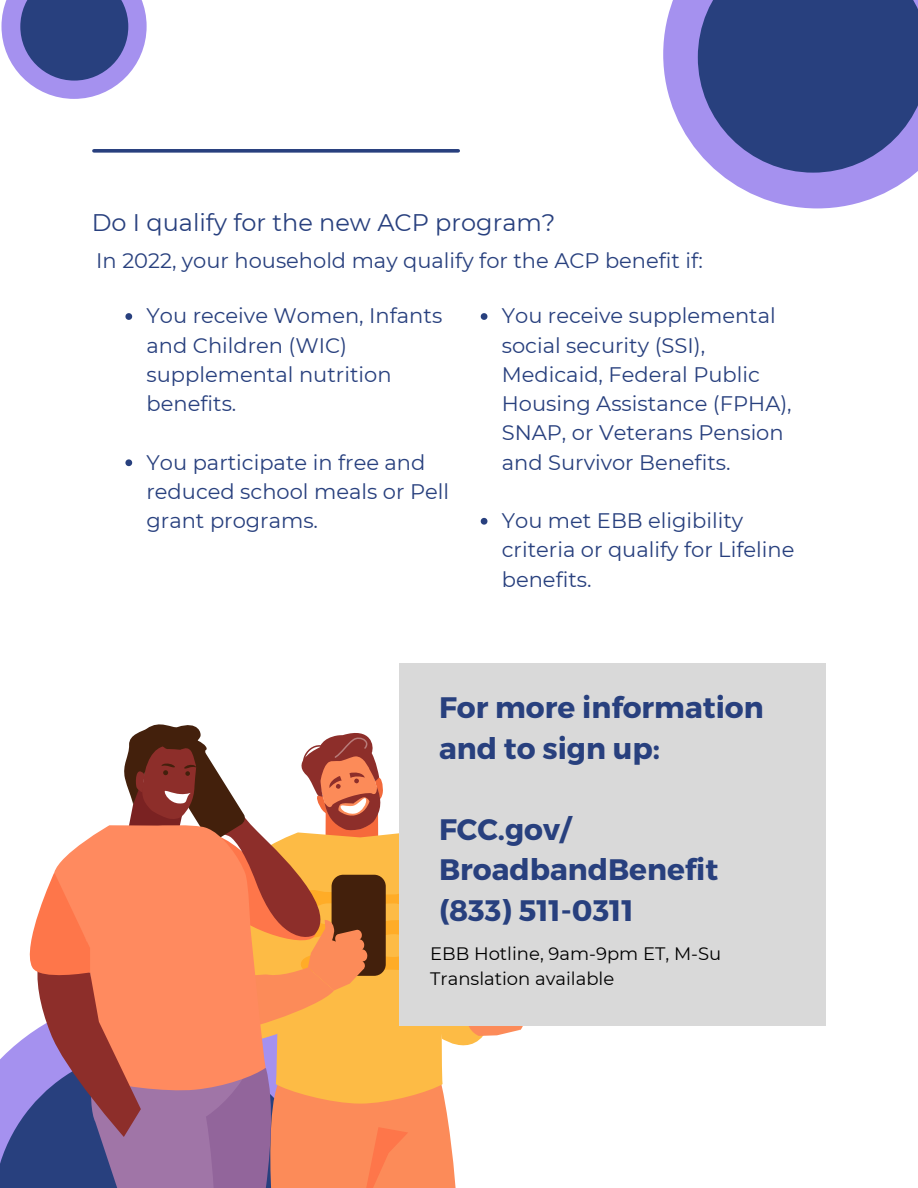
<style>
.page{position:relative;width:918px;height:1188px;background:#fff}
.page>*{position:absolute;margin:0;border:0;box-sizing:border-box;transform-origin:0 0}
.t1{font:700 29.7px/40.5px "Montserrat";color:#28407e}
.t2{font:24px "Montserrat";color:#28407e}
.t3{font:21px/29.2px "Montserrat";color:#28407e}
.t4{font:18px "Montserrat";color:#000}
</style>
<div class="page">
<svg style="left:0;top:1048px;width:20px;height:140px;fill:#a591ef"></svg>
<svg style="left:94px;top:149px;width:364px;height:4px"></svg>
<svg style="left:663px;top:0;width:253px;height:208px;fill:#a591ef"></svg>
<svg style="left:698px;top:0;width:220px;height:173px"></svg>
<svg style="left:1px;top:0;width:146px;height:99px"></svg>
<svg style="left:20px;top:719px;width:503px;height:469px"></svg>
<svg style="left:125px;top:313px;width:7px;height:7px"></svg>
<svg style="left:125px;top:459px;width:7px;height:7px"></svg>
<svg style="left:481px;top:313px;width:6px;height:7px"></svg>
<svg style="left:481px;top:518px;width:6px;height:7px"></svg>
<div style="left:400px;top:664px;width:426px;height:362px;background:#d9d9d9"></div>
<p class="t2" style="left:92px;top:208px;width:465px">Do I qualify for the new ACP program?</p>
<p class="t3" style="left:96px;top:246px;width:608px">In 2022, your household may qualify for the ACP benefit if:</p>
<p class="t3" style="left:502px;top:301px;width:291px">You receive supplemental social security (SSI),<br>Medicaid, Federal Public<br>Housing Assistance (FPHA),<br>SNAP, or Veterans Pension and Survivor Benefits.</p>
<p class="t3" style="left:147px;top:301px;width:297px">You receive Women, Infants and Children (WIC) supplemental nutrition benefits.</p>
<p class="t3" style="left:147px;top:447px;width:304px">You participate in free and reduced school meals or Pell grant programs.</p>
<p class="t3" style="left:502px;top:506px;width:294px">You met EBB eligibility criteria or qualify for Lifeline benefits.</p>
<p class="t1" style="left:439px;top:686px;width:326px">For more information and to sign up:</p>
<p class="t1" style="left:439px;top:808px;width:133px">FCC.gov/</p>
<p class="t1" style="left:439px;top:848px;width:281px">BroadbandBenefit</p>
<p class="t1" style="left:439px;top:889px;width:196px">(833) 511-0311</p>
<p class="t4" style="left:430px;top:943px;width:293px">EBB Hotline, 9am-9pm ET, M-Su</p>
<p class="t4" style="left:430px;top:967px;width:186px">Translation available</p>
</div>
